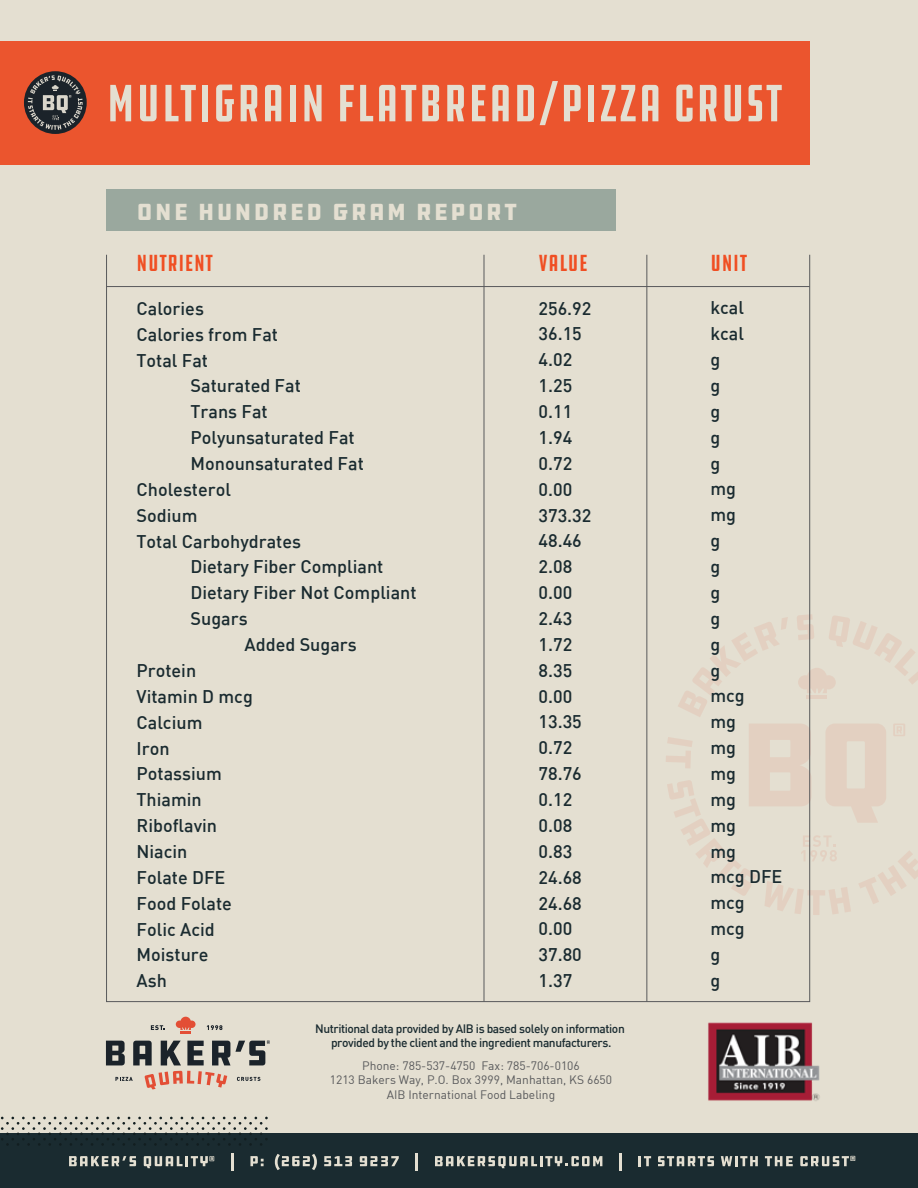
<style>
.page{position:relative;width:918px;height:1188px;background:#e4dfd1}
.page>*{position:absolute;margin:0;border:0;box-sizing:border-box;transform-origin:0 0}
.t1{font:extra-condensed 54px "DDC Hardware";letter-spacing:.025em;color:#e4dfd1}
.t2{font:24px "DDC Hardware";letter-spacing:.075em;color:#e4dfd1}
.t3{font:extra-condensed 24px "DDC Hardware";letter-spacing:.025em;color:#f04f23}
.t4{font:500 18px/25.8px "DIN";color:#1a2b30}
.t5{font:12px/14.4px "DIN";color:#58595b;text-align:center}
.t6{font:500 12px/14.4px "DIN";letter-spacing:-.035em;color:#1a2b30;text-align:center}
.t7{font:7.65px "DDC Hardware";color:#e4dfd1}
</style>
<div class="page">
<div style="left:0;top:41px;width:810px;height:123px;background:#eb552e"></div>
<svg style="left:678px;top:617px;width:110px;height:100px"></svg>
<svg style="left:807px;top:695px;width:20px;height:4px"></svg>
<svg style="left:797px;top:614px;width:121px;height:79px"></svg>
<svg style="left:666px;top:723px;width:252px;height:192px"></svg>
<div style="left:0;top:1134px;width:918px;height:54px;background:#1a2b30"></div>
<svg style="left:1px;top:1117px;width:267px;height:29px"></svg>
<svg style="left:69px;top:1156px;width:67px;height:10px"></svg>
<hr style="left:231px;top:1153px;width:3px;height:18px;background:#e4dfd1">
<svg style="left:250px;top:1156px;width:14px;height:10px"></svg>
<svg style="left:275px;top:1154px;width:42px;height:16px"></svg>
<svg style="left:324px;top:1156px;width:28px;height:10px"></svg>
<svg style="left:360px;top:1156px;width:39px;height:10px"></svg>
<svg style="left:416px;top:1153px;width:2px;height:18px"></svg>
<svg style="left:435px;top:1156px;width:167px;height:12px"></svg>
<hr style="left:619px;top:1153px;width:3px;height:18px;background:#e4dfd1">
<svg style="left:639px;top:1156px;width:12px;height:10px"></svg>
<svg style="left:658px;top:1156px;width:56px;height:10px"></svg>
<svg style="left:721px;top:1156px;width:37px;height:10px"></svg>
<svg style="left:765px;top:1156px;width:28px;height:10px"></svg>
<svg style="left:800px;top:1156px;width:49px;height:10px"></svg>
<svg style="left:144px;top:1156px;width:70px;height:12px"></svg>
<svg style="left:176px;top:1017px;width:20px;height:16px"></svg>
<svg style="left:106px;top:1041px;width:19px;height:24px"></svg>
<svg style="left:133px;top:1041px;width:19px;height:24px"></svg>
<svg style="left:161px;top:1041px;width:20px;height:24px"></svg>
<svg style="left:187px;top:1041px;width:17px;height:24px"></svg>
<svg style="left:151px;top:1025px;width:14px;height:5px"></svg>
<svg style="left:207px;top:1025px;width:15px;height:5px"></svg>
<svg style="left:144px;top:1071px;width:83px;height:19px"></svg>
<svg style="left:115px;top:1077px;width:18px;height:4px"></svg>
<svg style="left:237px;top:1077px;width:23px;height:4px"></svg>
<svg style="left:212px;top:1041px;width:58px;height:24px"></svg>
<div style="left:107px;top:190px;width:509px;height:41px;background:#9aa89e"></div>
<hr style="left:484px;top:255px;width:1px;height:747px;background:#58595b">
<hr style="left:647px;top:255px;width:1px;height:747px;background:#58595b">
<hr style="left:107px;top:286px;width:703px;height:1px;background:#58595b">
<svg style="left:24px;top:71px;width:63px;height:63px"></svg>
<svg style="left:28px;top:75px;width:55px;height:55px;background:#554d4d"></svg>
<img style="left:708px;top:1022px;width:112px;height:79px">
<h1 class="t1" style="left:107px;top:71px;width:678px">MULTIGRAIN FLATBREAD/PIZZA CRUST</h1>
<h2 class="t2" style="left:137px;top:196px;width:382px">ONE HUNDRED GRAM REPORT</h2>
<h2 class="t3" style="left:137px;top:249px;width:78px">NUTRIENT</h2>
<h2 class="t3" style="left:538px;top:249px;width:51px">VALUE</h2>
<h2 class="t3" style="left:710px;top:249px;width:38px">UNIT</h2>
<p class="t4" style="left:137px;top:295px;width:143px">Calories<br>Calories from Fat<br>Total Fat</p>
<p class="t4" style="left:191px;top:372px;width:112px">Saturated Fat</p>
<p class="t4" style="left:191px;top:398px;width:79px">Trans Fat</p>
<p class="t4" style="left:191px;top:424px;width:166px">Polyunsaturated Fat</p>
<p class="t4" style="left:191px;top:450px;width:175px">Monounsaturated Fat</p>
<p class="t4" style="left:137px;top:476px;width:96px">Cholesterol</p>
<p class="t4" style="left:137px;top:502px;width:63px">Sodium</p>
<p class="t4" style="left:137px;top:528px;width:166px">Total Carbohydrates</p>
<p class="t4" style="left:191px;top:553px;width:194px">Dietary Fiber Compliant</p>
<p class="t4" style="left:191px;top:579px;width:228px">Dietary Fiber Not Compliant</p>
<p class="t4" style="left:191px;top:605px;width:59px">Sugars</p>
<p class="t4" style="left:245px;top:631px;width:114px">Added Sugars</p>
<p class="t4" style="left:137px;top:657px;width:61px">Protein</p>
<p class="t4" style="left:137px;top:683px;width:118px">Vitamin D mcg</p>
<p class="t4" style="left:137px;top:709px;width:67px">Calcium</p>
<p class="t4" style="left:137px;top:735px;width:35px">Iron</p>
<p class="t4" style="left:137px;top:760px;width:87px">Potassium</p>
<p class="t4" style="left:137px;top:786px;width:67px">Thiamin</p>
<p class="t4" style="left:137px;top:812px;width:82px">Riboflavin</p>
<p class="t4" style="left:137px;top:838px;width:52px">Niacin</p>
<p class="t4" style="left:137px;top:864px;width:90px">Folate DFE</p>
<p class="t4" style="left:137px;top:890px;width:97px">Food Folate</p>
<p class="t4" style="left:137px;top:916px;width:80px">Folic Acid</p>
<p class="t4" style="left:137px;top:941px;width:74px">Moisture</p>
<p class="t4" style="left:137px;top:967px;width:32px">Ash</p>
<p class="t4" style="left:538px;top:295px;width:54px">256.92<br>36.15<br>4.02<br>1.25<br>0.11<br>1.94<br>0.72<br>0.00<br>373.32<br>48.46<br>2.08<br>0.00<br>2.43<br>1.72<br>8.35<br>0.00<br>13.35<br>0.72<br>78.76<br>0.12<br>0.08<br>0.83<br>24.68<br>24.68<br>0.00<br>37.80<br>1.37</p>
<p class="t4" style="left:710px;top:294px;width:74px">kcal<br>kcal<br>g<br>g<br>g<br>g<br>g<br>mg<br>mg<br>g<br>g<br>g<br>g<br>g<br>g<br>mcg<br>mg<br>mg<br>mg<br>mg<br>mg<br>mg<br>mcg DFE mcg mcg<br>g<br>g</p>
<p class="t6" style="left:315px;top:1021px;width:311px">Nutritional data provided by AIB is based solely on information provided by the client and the ingredient manufacturers.</p>
<p class="t5" style="left:330px;top:1058px;width:284px">Phone: 785-537-4750 Fax: 785-706-0106<br>1213 Bakers Way, P.O. Box 3999, Manhattan, KS 6650<br>AIB International Food Labeling</p>
<p class="t7" style="left:850px;top:1154px;width:8px">®</p>
</div>
